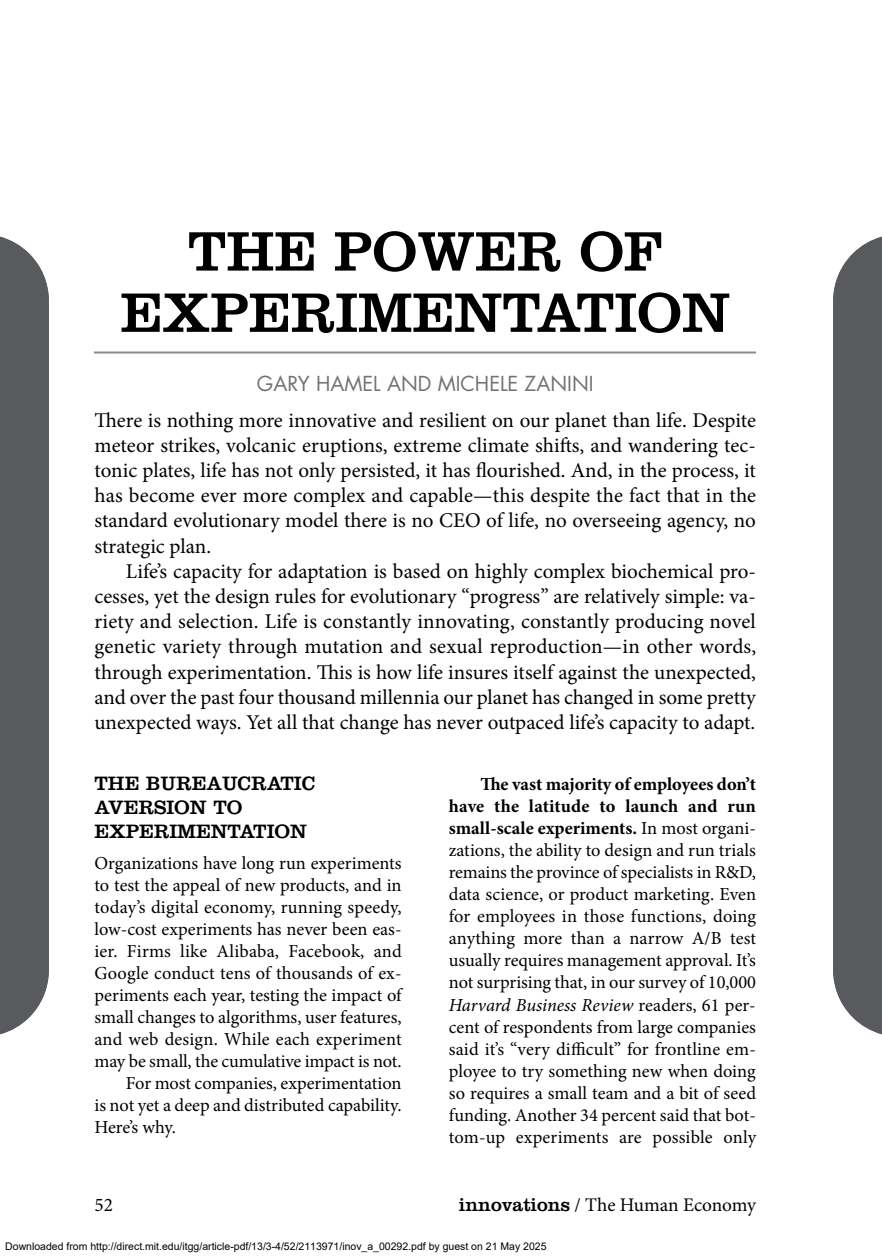
<style>
.page{position:relative;width:882px;height:1260px;background:#fff}
.page>*{position:absolute;margin:0;border:0;box-sizing:border-box;transform-origin:0 0}
.t1{font:57.75px/61.2px "Clarendon LT Std";color:#000;text-align:center}
.t2{font:21px/25.2px "Minion Pro";letter-spacing:-.005em;color:#000;text-align:justify}
.t3{font:20.12px/24.2px "Clarendon LT Std";color:#000}
.t4{font:20.12px "Futura LT Pro";color:#727272}
.t5{font:19.25px "Minion Pro";letter-spacing:-.005em;color:#000}
.t6{font:18.38px/22.1px "Minion Pro";color:#000;text-align:justify}
.t7{font:10.5px "Arial";color:#000}
.s1{font-weight:700}
.s2{font-style:italic}
.s3{font-family:"Clarendon LT Std"}
</style>
<div class="page">
<div style="left:833px;top:237px;width:49px;height:797px;background:#585a5d"></div>
<div style="left:0;top:237px;width:49px;height:797px;background:#585a5d"></div>
<h1 class="t1" style="left:120px;top:221px;width:611px">THE POWER OF<br>EXPERIMENTATION</h1>
<p class="t4" style="left:257px;top:369px;width:338px">GARY HAMEL AND MICHELE ZANINI</p>
<p class="t2" style="left:94px;top:407px;width:663px">There is nothing more innovative and resilient on our planet than life. Despite meteor strikes, volcanic eruptions, extreme climate shifts, and wandering tec&shy;tonic plates, life has not only persisted, it has flourished. And, in the process, it has become ever more complex and capable—this despite the fact that in the standard evolutionary model there is no CEO of life, no overseeing agency, no strategic plan.</p>
<p class="t2" style="left:94px;top:559px;width:663px;text-indent:32px">Life’s capacity for adaptation is based on highly complex biochemical pro&shy;cesses, yet the design rules for evolutionary “progress” are relatively simple: va&shy;riety and selection. Life is constantly innovating, constantly producing novel genetic variety through mutation and sexual reproduction—in other words, through experimentation. This is how life insures itself against the unexpected, and over the past four thousand millennia our planet has changed in some pretty unexpected ways. Yet all that change has never outpaced life’s capacity to adapt.</p>
<p class="t3" style="left:94px;top:771px;width:222px">THE BUREAUCRATIC<br>AVERSION TO<br>EXPERIMENTATION</p>
<p class="t6" style="left:94px;top:852px;width:309px">Organizations have long run experiments</p>
<p class="t6" style="left:94px;top:874px;width:309px">to test the appeal of new products, and in</p>
<p class="t6" style="left:94px;top:896px;width:309px">today’s digital economy, running speedy,</p>
<p class="t6" style="left:94px;top:918px;width:309px">low-cost experiments has never been eas-</p>
<p class="t6" style="left:94px;top:940px;width:309px">ier. Firms like Alibaba, Facebook, and</p>
<p class="t6" style="left:94px;top:962px;width:309px">Google conduct tens of thousands of ex-</p>
<p class="t6" style="left:94px;top:984px;width:309px">periments each year, testing the impact of</p>
<p class="t6" style="left:94px;top:1006px;width:309px">small changes to algorithms, user features,</p>
<p class="t6" style="left:94px;top:1028px;width:309px">and web design. While each experiment</p>
<p class="t6" style="left:94px;top:1050px;width:309px">may be small, the cumulative impact is not.</p>
<p class="t6" style="left:126px;top:1072px;width:277px">For most companies, experimentation</p>
<p class="t6" style="left:94px;top:1095px;width:309px">is not yet a deep and distributed capability.</p>
<p class="t6" style="left:94px;top:1117px;width:83px">Here’s why.</p>
<p class="t6" style="left:449px;top:773px;width:309px;text-indent:31px"><span class="s1">The vast majority of employees don’t have the latitude to launch and run small-scale experiments.</span> In most organi&shy;zations, the ability to design and run trials remains the province of specialists in R&amp;D, data science, or product marketing. Even for employees in those functions, doing anything more than a narrow A/B test usually requires management approval. It’s not surprising that, in our survey of 10,000<br><span class="s2">Harvard Business Review</span> readers, 61 per&shy;cent of respondents from large companies said it’s “very difficult” for frontline em&shy;ployee to try something new when doing so requires a small team and a bit of seed funding. Another 34 percent said that bot&shy;tom-up experiments are possible only</p>
<p class="t5" style="left:94px;top:1192px;width:20px">52</p>
<p class="t5" style="left:459px;top:1192px;width:299px"><span class="s3">innovations</span> / The Human Economy</p>
<p class="t7" style="left:5px;top:1242px;width:543px">Downloaded from http://direct.mit.edu/itgg/article-pdf/13/3-4/52/2113971/inov_a_00292.pdf by guest on 21 May 2025</p>
</div>
